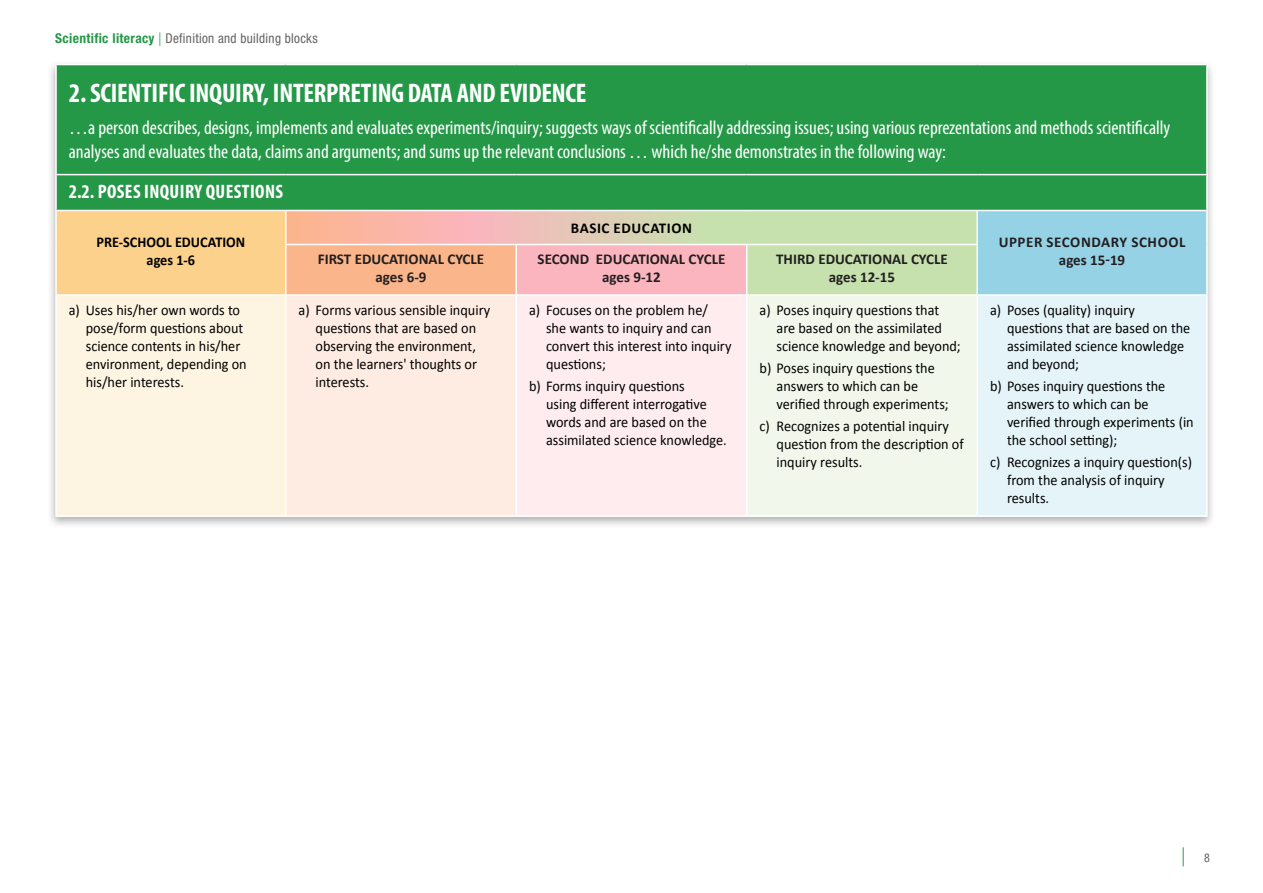
<style>
.page{position:relative;width:1263px;height:893px;background:#fff}
.page>*{position:absolute;margin:0;border:0;box-sizing:border-box;transform-origin:0 0}
.t1{font:700 condensed 27px "Myriad Pro";letter-spacing:-.01em;color:#fff}
.t2{font:italic condensed 25.65px "Helvetica Neue 57";color:#259848;scale:.56 1}
.t3{font:condensed 19.5px/23.4px "Myriad Pro";color:#fff}
.t4{font:700 condensed 19.5px "Myriad Pro";letter-spacing:.02em;color:#fff}
.t5{font:15px/18px "Calibri";color:#000;scale:.95 1}
.t6{font:700 15px/18px "Calibri";color:#231f20;text-align:center}
.t7{font:700 15px/18px "Calibri";color:#000;text-align:center;scale:.95 1}
.t8{font:700 15px "Calibri";letter-spacing:.04em;color:#231f20}
.t9{font:700 15px "Calibri";letter-spacing:.04em;color:#000}
.t10{font:condensed 13.5px "Helvetica Neue LT Pro";letter-spacing:.025em;color:#636366}
.t11{font:italic condensed 12px "Helvetica Neue 57";color:#636366}
.s1{font-weight:700;color:#259848}
.s2{font-family:"Helvetica Neue";font-weight:300;font-stretch:normal;color:#259848}
</style>
<div class="page">
<div style="left:47px;top:60px;width:1169px;height:469px;background:#231f20;opacity:.35"></div>
<div style="left:56px;top:65px;width:1151px;height:110px;background:#259848"></div>
<div style="left:56px;top:175px;width:1151px;height:35px;background:#259848"></div>
<div style="left:56px;top:210px;width:230px;height:85px;background:#fbd18b"></div>
<svg style="left:286px;top:211px;width:690px;height:33px;background:#deceaf"></svg>
<div style="left:977px;top:210px;width:230px;height:85px;background:#95d2e6"></div>
<div style="left:286px;top:244px;width:230px;height:51px;background:#fbb58b"></div>
<div style="left:516px;top:244px;width:231px;height:51px;background:#fbb5be"></div>
<div style="left:747px;top:244px;width:230px;height:51px;background:#c7e1ae"></div>
<div style="left:56px;top:295px;width:230px;height:221px;background:#fef4e2"></div>
<div style="left:286px;top:295px;width:230px;height:221px;background:#feece2"></div>
<div style="left:516px;top:295px;width:231px;height:221px;background:#feecef"></div>
<div style="left:747px;top:295px;width:230px;height:221px;background:#f1f8eb"></div>
<div style="left:977px;top:295px;width:230px;height:221px;background:#e4f4f9"></div>
<hr style="left:55px;top:64px;width:231px;height:1px;background:#fff">
<hr style="left:286px;top:64px;width:230px;height:1px;background:#fff">
<hr style="left:516px;top:64px;width:231px;height:1px;background:#fff">
<hr style="left:747px;top:64px;width:230px;height:1px;background:#fff">
<hr style="left:977px;top:64px;width:231px;height:1px;background:#fff">
<hr style="left:1206px;top:65px;width:2px;height:109px;background:#fff">
<hr style="left:1206px;top:175px;width:2px;height:35px;background:#fff">
<hr style="left:55px;top:174px;width:231px;height:1px;background:#fff">
<hr style="left:286px;top:174px;width:230px;height:1px;background:#fff">
<hr style="left:516px;top:174px;width:231px;height:1px;background:#fff">
<hr style="left:747px;top:174px;width:230px;height:1px;background:#fff">
<hr style="left:977px;top:174px;width:231px;height:1px;background:#fff">
<hr style="left:55px;top:65px;width:2px;height:109px;background:#fff">
<hr style="left:285px;top:296px;width:1px;height:219px;background:#fff">
<hr style="left:515px;top:296px;width:2px;height:219px;background:#fff">
<hr style="left:55px;top:210px;width:231px;height:1px;background:#fff">
<hr style="left:55px;top:211px;width:2px;height:33px;background:#fff">
<hr style="left:55px;top:244px;width:2px;height:50px;background:#fff">
<hr style="left:55px;top:515px;width:231px;height:2px;background:#fff">
<hr style="left:286px;top:210px;width:230px;height:1px;background:#fff">
<hr style="left:285px;top:211px;width:1px;height:33px;background:#fff">
<hr style="left:516px;top:210px;width:231px;height:1px;background:#fff">
<hr style="left:747px;top:210px;width:230px;height:1px;background:#fff">
<hr style="left:286px;top:515px;width:230px;height:2px;background:#fff">
<hr style="left:516px;top:515px;width:231px;height:2px;background:#fff">
<hr style="left:747px;top:515px;width:230px;height:2px;background:#fff">
<hr style="left:977px;top:210px;width:231px;height:1px;background:#fff">
<hr style="left:976px;top:211px;width:2px;height:33px;background:#fff">
<hr style="left:1206px;top:211px;width:2px;height:33px;background:#fff">
<hr style="left:1206px;top:244px;width:2px;height:50px;background:#fff">
<hr style="left:977px;top:515px;width:231px;height:2px;background:#fff">
<hr style="left:285px;top:244px;width:231px;height:1px;background:#fff">
<hr style="left:285px;top:245px;width:1px;height:49px;background:#fff">
<hr style="left:516px;top:244px;width:231px;height:1px;background:#fff">
<hr style="left:515px;top:245px;width:2px;height:49px;background:#fff">
<hr style="left:747px;top:244px;width:231px;height:1px;background:#fff">
<hr style="left:746px;top:245px;width:1px;height:49px;background:#fff">
<hr style="left:976px;top:245px;width:2px;height:49px;background:#fff">
<hr style="left:55px;top:294px;width:231px;height:2px;background:#fff">
<hr style="left:286px;top:294px;width:230px;height:2px;background:#fff">
<hr style="left:516px;top:294px;width:231px;height:2px;background:#fff">
<hr style="left:747px;top:294px;width:230px;height:2px;background:#fff">
<hr style="left:977px;top:294px;width:231px;height:2px;background:#fff">
<hr style="left:746px;top:296px;width:1px;height:219px;background:#fff">
<hr style="left:976px;top:296px;width:2px;height:219px;background:#fff">
<hr style="left:55px;top:175px;width:2px;height:35px;background:#fff">
<hr style="left:55px;top:296px;width:2px;height:219px;background:#fff">
<hr style="left:1206px;top:296px;width:2px;height:219px;background:#fff">
<p class="t10" style="left:55px;top:30px;width:264px"><span class="s1">Scientific literacy</span> <span class="s2">|</span> Definition and building blocks</p>
<h1 class="t1" style="left:69px;top:76px;width:519px">2. SCIENTIFIC INQUIRY, INTERPRETING DATA AND EVIDENCE</h1>
<p class="t3" style="left:69px;top:116px;width:1103px">…a person describes, designs, implements and evaluates experiments/inquiry; suggests ways of scientifically addressing issues; using various reprezentations and methods scientifically analyses and evaluates the data, claims and arguments; and sums up the relevant conclusions … which he/she demonstrates in the following way:</p>
<h3 class="t4" style="left:69px;top:179px;width:216px">2.2. POSES INQUIRY QUESTIONS</h3>
<p class="t7" style="left:97px;top:233px;width:158px">PRE-SCHOOL EDUCATION ages 1-6</p>
<p class="t9" style="left:571px;top:219px;width:123px">BASIC EDUCATION</p>
<p class="t8" style="left:999px;top:233px;width:188px">UPPER SECONDARY SCHOOL</p>
<p class="t6" style="left:318px;top:250px;width:168px">FIRST EDUCATIONAL CYCLE</p>
<p class="t6" style="left:1059px;top:251px;width:68px">ages 15-19</p>
<p class="t6" style="left:375px;top:268px;width:53px">ages 6-9</p>
<p class="t6" style="left:538px;top:250px;width:189px">SECOND EDUCATIONAL CYCLE ages 9-12</p>
<p class="t6" style="left:776px;top:250px;width:173px">THIRD EDUCATIONAL CYCLE ages 12-15</p>
<p class="t5" style="left:86px;top:301px;width:171px;text-indent:-17px">a) Uses his/her own words to pose/form questions about science contents in his/her environment, depending on his/her interests.</p>
<p class="t5" style="left:316px;top:301px;width:185px;text-indent:-17px">a) Forms various sensible inquiry questions that are based on observing the environment, on the learners' thoughts or interests.</p>
<p class="t5" style="left:546px;top:301px;width:197px;text-indent:-17px">a) Focuses on the problem he/ she wants to inquiry and can convert this interest into inquiry questions;</p>
<p class="t5" style="left:546px;top:377px;width:192px;text-indent:-17px">b) Forms inquiry questions<br>using different interrogative words and are based on the assimilated science knowledge.</p>
<p class="t5" style="left:776px;top:301px;width:195px;text-indent:-17px">a) Poses inquiry questions that are based on the assimilated science knowledge and beyond;</p>
<p class="t5" style="left:776px;top:359px;width:183px;text-indent:-17px">b) Poses inquiry questions the answers to which can be verified through experiments;</p>
<p class="t5" style="left:776px;top:417px;width:199px;text-indent:-17px">c) Recognizes a potential inquiry question from the description of inquiry results.</p>
<p class="t5" style="left:1007px;top:301px;width:194px;text-indent:-17px">a) Poses (quality) inquiry questions that are based on the assimilated science knowledge and beyond;</p>
<p class="t5" style="left:1007px;top:377px;width:198px;text-indent:-17px">b) Poses inquiry questions the answers to which can be verified through experiments (in the school setting);</p>
<p class="t5" style="left:1007px;top:453px;width:196px;text-indent:-17px">c) Recognizes a inquiry question(s) from the analysis of inquiry results.</p>
<h2 class="t2" style="left:1182px;top:842px;width:7px">|</h2>
<p class="t11" style="left:1204px;top:850px;width:7px">8</p>
</div>
